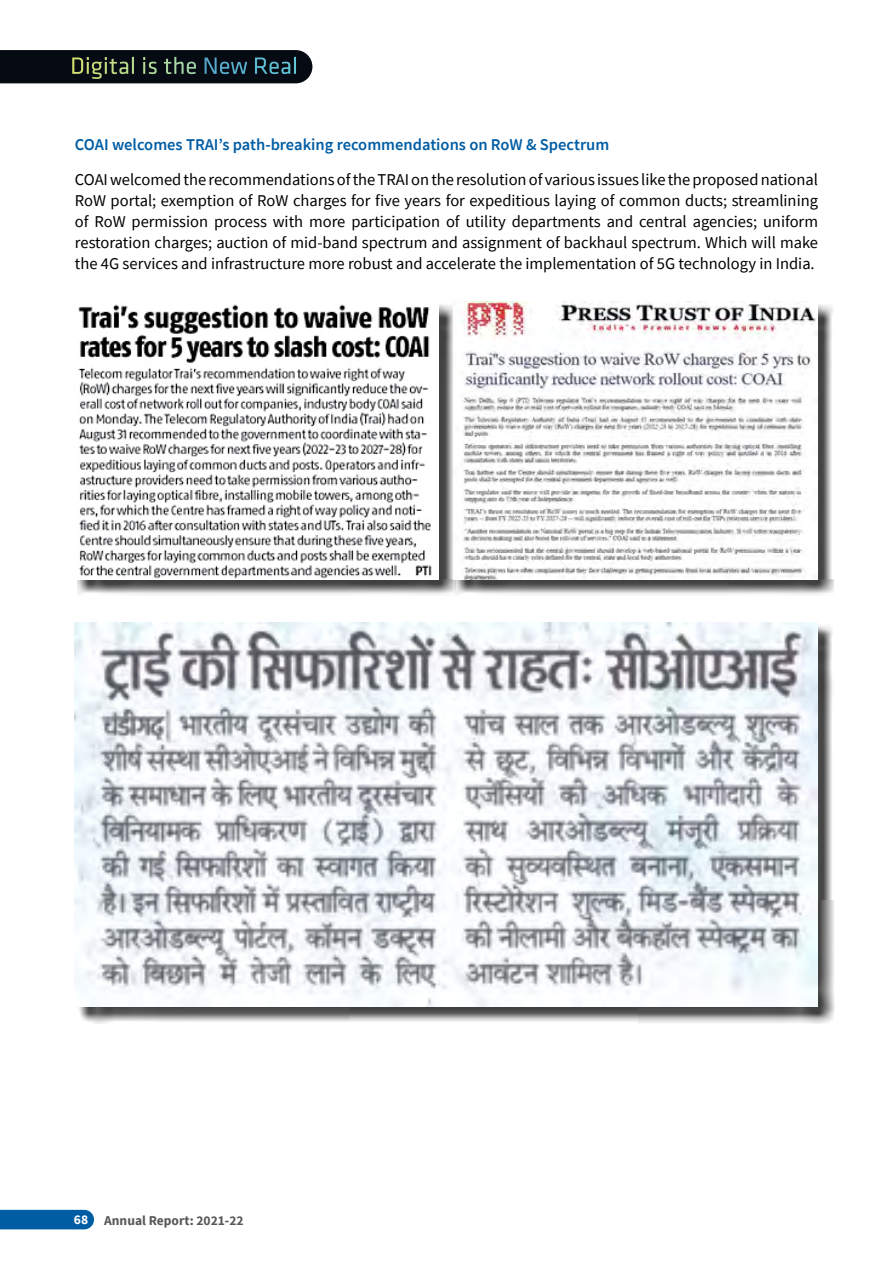
<style>
.page{position:relative;width:893px;height:1263px;background:#fff}
.page>*{position:absolute;margin:0;border:0;box-sizing:border-box;transform-origin:0 0}
.t1{font:16.5px/21px "Source Sans Pro";color:#000;text-align:justify}
.t2{font:600 16.5px "Source Sans Pro";color:#005da4}
.t3{font:700 13.5px "Source Sans Pro";color:#58595b}
.s1{color:#fff}
</style>
<div class="page">
<div style="left:0;top:1210px;width:94px;height:19px;background:#005da4"></div>
<svg style="left:0;top:50px;width:312px;height:33px;background:#172225"></svg>
<div style="left:77px;top:303px;width:378px;height:293px;background:#000;opacity:.75"></div>
<img style="left:77px;top:303px;width:362px;height:276px">
<div style="left:77px;top:624px;width:757px;height:400px;background:#000;opacity:.75"></div>
<img style="left:75px;top:622px;width:742px;height:384px">
<div style="left:456px;top:303px;width:378px;height:293px;background:#000;opacity:.75"></div>
<img style="left:453px;top:301px;width:364px;height:278px">
<p class="t2" style="left:75px;top:134px;width:536px">COAI welcomes TRAI’s path-breaking recommendations on RoW &amp; Spectrum</p>
<p class="t1" style="left:75px;top:169px;width:745px">COAI welcomed the recommendations of the TRAI on the resolution of various issues like the proposed national RoW portal; exemption of RoW charges for five years for expeditious laying of common ducts; streamlining of RoW permission process with more participation of utility departments and central agencies; uniform restoration charges; auction of mid-band spectrum and assignment of backhaul spectrum. Which will make the 4G services and infrastructure more robust and accelerate the implementation of 5G technology in India.</p>
<p class="t3" style="left:74px;top:1211px;width:171px"><span class="s1">68</span> Annual Report: 2021-22</p>
</div>
